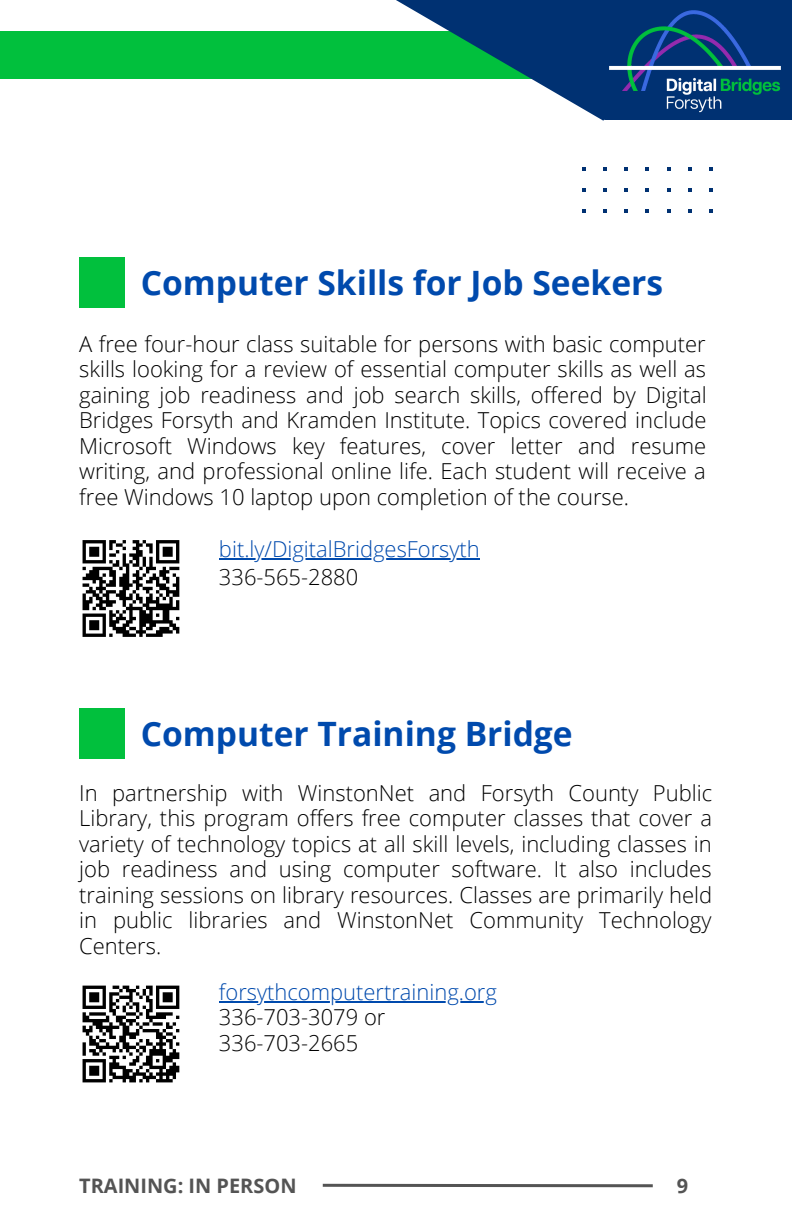
<style>
.page{position:relative;width:792px;height:1224px;background:#fff}
.page>*{position:absolute;margin:0;border:0;box-sizing:border-box;transform-origin:0 0}
.t1{font:700 33.6px "Open Sans";color:#004aad}
.t2{font:300 22px/25.6px "Open Sans";color:#000;text-align:justify}
.t3{font:300 22px "Open Sans";color:#004aad}
.t4{font:700 20px "Open Sans";color:#545454}
</style>
<div class="page">
<svg style="left:582px;top:209px;width:3px;height:4px"></svg>
<svg style="left:603px;top:167px;width:4px;height:3px"></svg>
<svg style="left:603px;top:188px;width:4px;height:3px"></svg>
<svg style="left:603px;top:209px;width:4px;height:4px"></svg>
<svg style="left:625px;top:209px;width:3px;height:4px"></svg>
<svg style="left:646px;top:209px;width:3px;height:4px"></svg>
<svg style="left:667px;top:209px;width:3px;height:4px"></svg>
<svg style="left:688px;top:209px;width:3px;height:4px"></svg>
<svg style="left:709px;top:167px;width:4px;height:3px"></svg>
<svg style="left:709px;top:188px;width:4px;height:3px"></svg>
<svg style="left:709px;top:209px;width:4px;height:4px"></svg>
<div style="left:79px;top:257px;width:46px;height:50px;background:#01c03d"></div>
<div style="left:79px;top:708px;width:46px;height:50px;background:#01c03d"></div>
<svg style="left:82px;top:985px;width:98px;height:98px"></svg>
<hr style="left:323px;top:1184px;width:330px;height:3px;background:#545454">
<svg style="left:82px;top:540px;width:98px;height:97px"></svg>
<div style="left:0;top:32px;width:621px;height:47px;background:#01c03d"></div>
<svg style="left:396px;top:0;width:208px;height:121px"></svg>
<div style="left:604px;top:0;width:188px;height:120px;background:#003172"></div>
<img style="left:603px;top:5px;width:178px;height:111px">
<hr style="left:219px;top:1001px;width:278px;height:2px;background:#004aad">
<hr style="left:219px;top:558px;width:261px;height:2px;background:#004aad">
<p class="t1" style="left:141px;top:259px;width:524px">Computer Skills for Job Seekers</p>
<p class="t2" style="left:79px;top:330px;width:629px">A free four-hour class suitable for persons with basic computer skills looking for a review of essential computer skills as well as gaining job readiness and job search skills, offered by Digital Bridges Forsyth and Kramden Institute. Topics covered include Microsoft Windows key features, cover letter and resume writing, and professional online life. Each student will receive a free Windows 10 laptop upon completion of the course.</p>
<p class="t3" style="left:219px;top:533px;width:262px">bit.ly/DigitalBridgesForsyth</p>
<p class="t2" style="left:219px;top:564px;width:141px">336-565-2880</p>
<p class="t1" style="left:141px;top:710px;width:433px">Computer Training Bridge</p>
<p class="t2" style="left:79px;top:779px;width:635px">In partnership with WinstonNet and Forsyth County Public Library, this program offers free computer classes that cover a variety of technology topics at all skill levels, including classes in job readiness and using computer software. It also includes training sessions on library resources. Classes are primarily held in public libraries and WinstonNet Community Technology Centers.</p>
<p class="t3" style="left:219px;top:976px;width:279px">forsythcomputertraining.org</p>
<p class="t2" style="left:219px;top:1004px;width:168px">336-703-3079 or</p>
<p class="t2" style="left:219px;top:1029px;width:141px">336-703-2665</p>
<p class="t4" style="left:79px;top:1171px;width:219px">TRAINING: IN PERSON</p>
<p class="t4" style="left:677px;top:1171px;width:13px">9</p>
</div>
